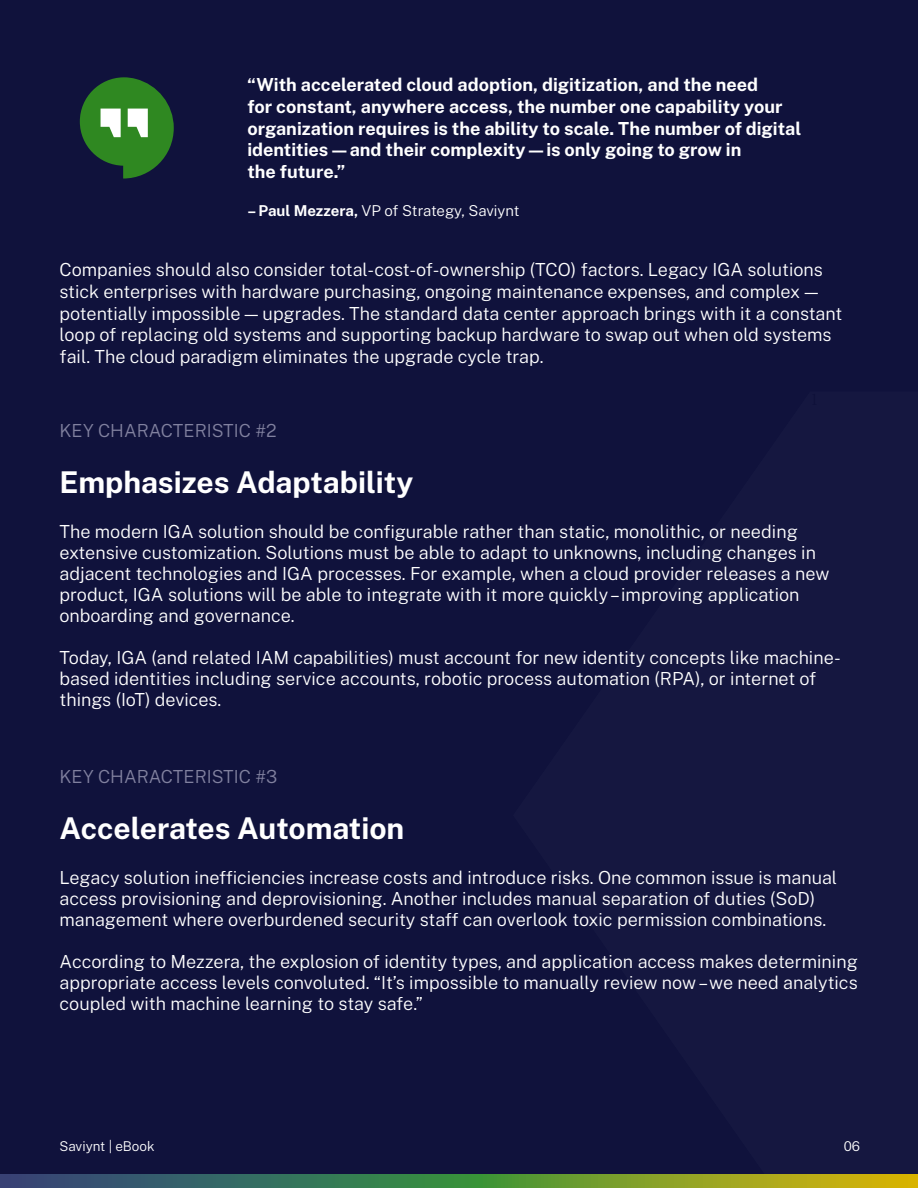
<style>
.page{position:relative;width:918px;height:1188px;background:#10123c}
.page>*{position:absolute;margin:0;border:0;box-sizing:border-box;transform-origin:0 0}
.t1{font:700 30px "Public Sans";color:#fff}
.t2{font:300 18px/21px "Public Sans";color:#fff}
.t3{font:700 18px/21.6px "Public Sans";color:#fff}
.t4{font:300 18px "Public Sans";color:#81819f}
.t5{font:300 15px "Public Sans";letter-spacing:-.005em;color:#fff}
.t6{font:300 13.5px "Public Sans";color:#fff}
.s1{font-weight:700}
</style>
<div class="page">
<svg style="left:0;top:1174px;width:918px;height:14px;background:#628641"></svg>
<svg style="left:80px;top:77px;width:94px;height:102px"></svg>
<p class="t3" style="left:247px;top:73px;width:555px">“With accelerated cloud adoption, digitization, and the need<br>for constant, anywhere access, the number one capability your organization requires is the ability to scale. The number of digital identities—and their complexity—is only going to grow in<br>the future.”</p>
<p class="t5" style="left:247px;top:200px;width:274px"><span class="s1">– Paul Mezzera,</span> VP of Strategy, Saviynt</p>
<p class="t2" style="left:60px;top:258px;width:784px;line-height:21.6px">Companies should also consider total-cost-of-ownership (TCO) factors. Legacy IGA solutions stick enterprises with hardware purchasing, ongoing maintenance expenses, and complex — potentially impossible — upgrades. The standard data center approach brings with it a constant loop of replacing old systems and supporting backup hardware to swap out when old systems fail. The cloud paradigm eliminates the upgrade cycle trap.</p>
<p class="t4" style="left:60px;top:418px;width:219px">KEY CHARACTERISTIC #2</p>
<h1 class="t1" style="left:60px;top:460px;width:355px">Emphasizes Adaptability</h1>
<p class="t2" style="left:60px;top:520px;width:771px">The modern IGA solution should be configurable rather than static, monolithic, or needing extensive customization. Solutions must be able to adapt to unknowns, including changes in adjacent technologies and IGA processes. For example, when a cloud provider releases a new product, IGA solutions will be able to integrate with it more quickly – improving application onboarding and governance.</p>
<p class="t2" style="left:60px;top:646px;width:783px">Today, IGA (and related IAM capabilities) must account for new identity concepts like machine&shy;based identities including service accounts, robotic process automation (RPA), or internet of things (IoT) devices.</p>
<p class="t4" style="left:60px;top:764px;width:219px">KEY CHARACTERISTIC #3</p>
<h1 class="t1" style="left:60px;top:806px;width:346px">Accelerates Automation</h1>
<p class="t2" style="left:60px;top:866px;width:779px">Legacy solution inefficiencies increase costs and introduce risks. One common issue is manual access provisioning and deprovisioning. Another includes manual separation of duties (SoD) management where overburdened security staff can overlook toxic permission combinations.</p>
<p class="t2" style="left:60px;top:950px;width:800px;text-align:justify">According to Mezzera, the explosion of identity types, and application access makes determining appropriate access levels convoluted. “It’s impossible to manually review now – we need analytics coupled with machine learning to stay safe.”</p>
<p class="t6" style="left:60px;top:1137px;width:97px">Saviynt | eBook</p>
<p class="t6" style="left:844px;top:1137px;width:18px">06</p>
</div>
